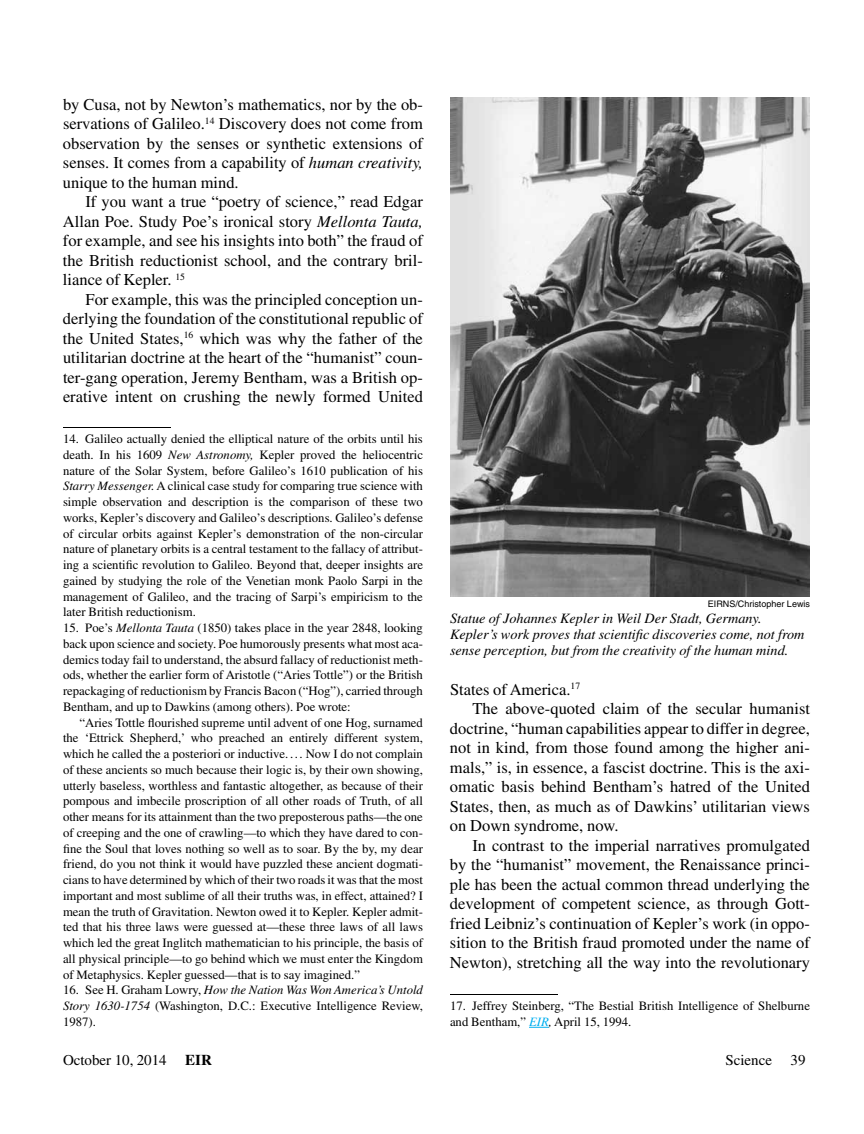
<style>
.page{position:relative;width:864px;height:1134px;background:#fff}
.page>*{position:absolute;margin:0;border:0;box-sizing:border-box;transform-origin:0 0}
.t1{font:16.5px/19.5px "Times";color:#000;text-align:justify}
.t2{font:15px "Times";color:#000}
.t3{font:italic 14.25px/15.8px "Times";color:#000}
.t4{font:12.75px/15.8px "Times";color:#000;text-align:justify}
.t5{font:9px "Helvetica";color:#000}
.s1{font-style:italic}
.s2{font-style:italic;color:#00aeef}
.s3{font-weight:700}
</style>
<div class="page">
<hr style="left:63px;top:427px;width:108px;height:1px;background:#000">
<hr style="left:450px;top:994px;width:108px;height:1px;background:#000">
<svg style="left:529px;top:1027px;width:20px;height:1px"></svg>
<img style="left:450px;top:97px;width:360px;height:500px">
<p class="t1" style="left:63px;top:94px;width:362px">by Cusa, not by Newton’s mathematics, nor by the ob&shy;servations of Galileo.<sup>14</sup> Discovery does not come from observation by the senses or synthetic extensions of senses. It comes from a capability of <span class="s1">human creativity, </span>unique to the human mind.</p>
<p class="t1" style="left:63px;top:192px;width:361px;text-indent:23px">If you want a true “poetry of science,” read Edgar Allan Poe. Study Poe’s ironical story <span class="s1">Mellonta Tauta, </span>for example, and see his insights into both” the fraud of the British reductionist school, and the contrary bril&shy;liance of Kepler. <sup>15</sup></p>
<p class="t1" style="left:63px;top:289px;width:362px;text-indent:23px">For example, this was the principled conception un&shy;derlying the foundation of the constitutional republic of the United States,<sup>16</sup> which was why the father of the utilitarian doctrine at the heart of the “humanist” coun&shy;ter-gang operation, Jeremy Bentham, was a British op&shy;erative intent on crushing the newly formed United</p>
<p class="t4" style="left:63px;top:431px;width:362px">14. Galileo actually denied the elliptical nature of the orbits until his death. In his 1609 <span class="s1">New Astronomy,</span> Kepler proved the heliocentric nature of the Solar System, before Galileo’s 1610 publication of his <span class="s1">Starry Messenger.</span> A clinical case study for comparing true science with simple observation and description is the comparison of these two works, Kepler’s discovery and Galileo’s descriptions. Galileo’s defense of circular orbits against Kepler’s demonstration of the non-circular nature of planetary orbits is a central testament to the fallacy of attribut&shy;ing a scientific revolution to Galileo. Beyond that, deeper insights are gained by studying the role of the Venetian monk Paolo Sarpi in the management of Galileo, and the tracing of Sarpi’s empiricism to the later British reductionism.</p>
<p class="t4" style="left:63px;top:620px;width:362px">15. Poe’s <span class="s1">Mellonta Tauta</span> (1850) takes place in the year 2848, looking back upon science and society. Poe humorously presents what most aca&shy;demics today fail to understand, the absurd fallacy of reductionist meth&shy;ods, whether the earlier form of Aristotle (“Aries Tottle”) or the British repackaging of reductionism by Francis Bacon (“Hog”), carried through Bentham, and up to Dawkins (among others). Poe wrote:</p>
<p class="t4" style="left:63px;top:714px;width:362px;text-indent:16px">“Aries Tottle flourished supreme until advent of one Hog, surnamed the ‘Ettrick Shepherd,’ who preached an entirely different system, which he called the a posteriori or inductive. ... Now I do not complain of these ancients so much because their logic is, by their own showing, utterly baseless, worthless and fantastic altogether, as because of their pompous and imbecile proscription of all other roads of Truth, of all other means for its attainment than the two preposterous paths—the one of creeping and the one of crawling—to which they have dared to con&shy;fine the Soul that loves nothing so well as to soar. By the by, my dear friend, do you not think it would have puzzled these ancient dogmati&shy;cians to have determined by which of their two roads it was that the most important and most sublime of all their truths was, in effect, attained? I mean the truth of Gravitation. Newton owed it to Kepler. Kepler admit&shy;ted that his three laws were guessed at—these three laws of all laws which led the great Inglitch mathematician to his principle, the basis of all physical principle—to go behind which we must enter the Kingdom of Metaphysics. Kepler guessed—that is to say imagined.”</p>
<p class="t4" style="left:63px;top:982px;width:361px">16. See H. Graham Lowry, <span class="s1">How the Nation Was Won America’s Untold Story 1630-1754</span> (Washington, D.C.: Executive Intelligence Review, 1987).</p>
<p class="t5" style="left:708px;top:599px;width:104px">EIRNS/Christopher Lewis</p>
<p class="t3" style="left:450px;top:610px;width:356px">Statue of Johannes Kepler in Weil Der Stadt, Germany.<br>Kepler’s work proves that scientific discoveries come, not from sense perception, but from the creativity of the human mind.</p>
<p class="t1" style="left:450px;top:679px;width:132px">States of America.<sup>17</sup></p>
<p class="t1" style="left:472px;top:699px;width:339px">The above-quoted claim of the secular humanist</p>
<p class="t1" style="left:450px;top:718px;width:362px">doctrine, “human capabilities appear to differ in degree,</p>
<p class="t1" style="left:450px;top:738px;width:362px">not in kind, from those found among the higher ani-</p>
<p class="t1" style="left:450px;top:757px;width:362px">mals,” is, in essence, a fascist doctrine. This is the axi-</p>
<p class="t1" style="left:450px;top:777px;width:362px">omatic basis behind Bentham’s hatred of the United</p>
<p class="t1" style="left:450px;top:796px;width:361px">States, then, as much as of Dawkins’ utilitarian views</p>
<p class="t1" style="left:450px;top:816px;width:170px">on Down syndrome, now.</p>
<p class="t1" style="left:472px;top:835px;width:339px">In contrast to the imperial narratives promulgated</p>
<p class="t1" style="left:450px;top:855px;width:362px">by the “humanist” movement, the Renaissance princi-</p>
<p class="t1" style="left:450px;top:874px;width:361px">ple has been the actual common thread underlying the</p>
<p class="t1" style="left:450px;top:894px;width:362px">development of competent science, as through Gott-</p>
<p class="t1" style="left:450px;top:913px;width:361px">fried Leibniz’s continuation of Kepler’s work (in oppo-</p>
<p class="t1" style="left:450px;top:933px;width:361px">sition to the British fraud promoted under the name of</p>
<p class="t1" style="left:450px;top:952px;width:362px">Newton), stretching all the way into the revolutionary</p>
<p class="t4" style="left:450px;top:998px;width:362px">17. Jeffrey Steinberg, “The Bestial British Intelligence of Shelburne and Bentham,” <span class="s2">EIR</span><span class="s1">,</span> April 15, 1994.</p>
<p class="t2" style="left:63px;top:1052px;width:150px">October 10, 2014 <span class="s3">EIR</span></p>
<p class="t2" style="left:725px;top:1052px;width:82px">Science 39</p>
</div>
